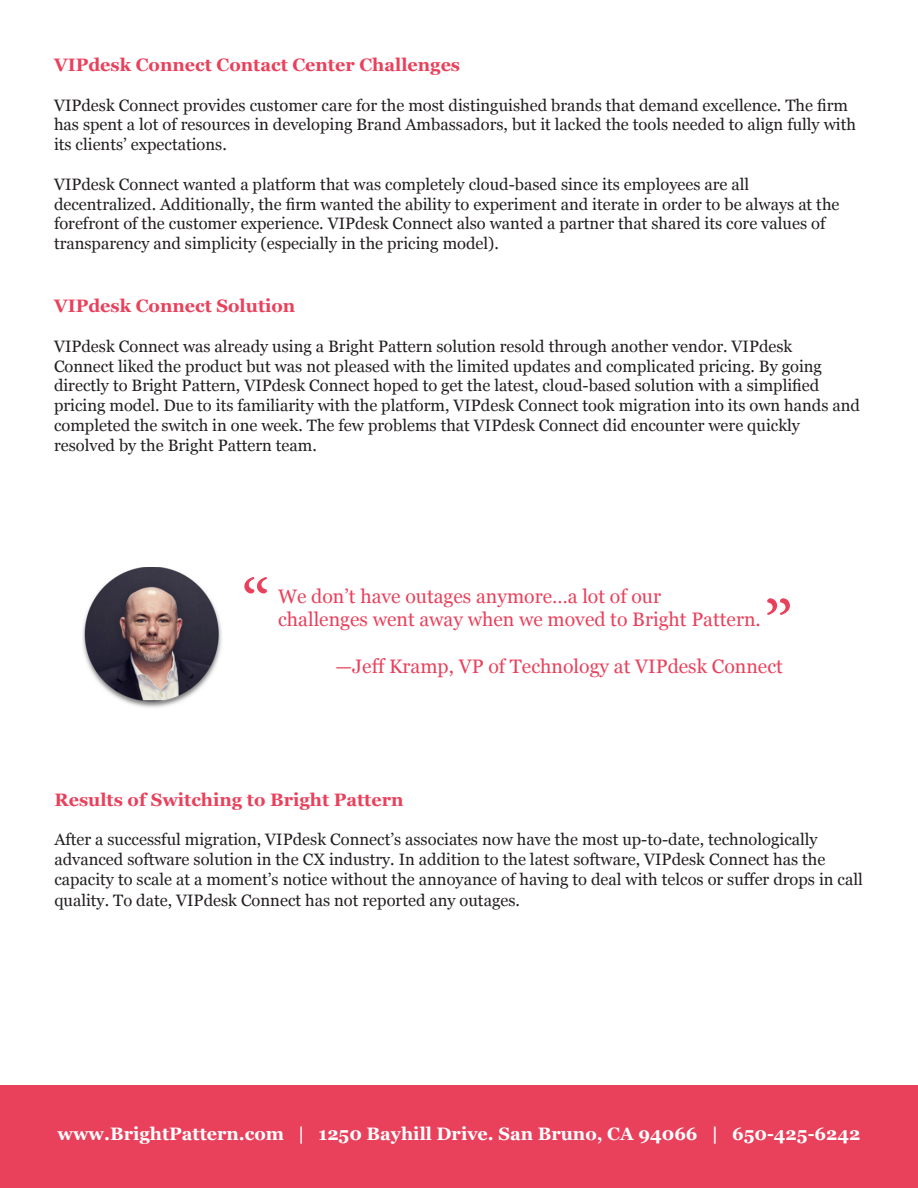
<style>
.page{position:relative;width:918px;height:1188px;background:#fff}
.page>*{position:absolute;margin:0;border:0;box-sizing:border-box;transform-origin:0 0}
.t1{font:72px "Minion Pro";color:#e9405c}
.t2{font:19.5px "Georgia";color:#e9415c}
.t3{font:700 18px "Georgia";color:#e9415c}
.t4{font:700 18px "Georgia";color:#fff}
.t5{font:16.5px/19.8px "Georgia";color:#231f20}
</style>
<div class="page">
<img style="left:83px;top:568px;width:139px;height:140px">
<div style="left:0;top:1085px;width:918px;height:103px;background:#e9405c"></div>
<p class="t3" style="left:54px;top:51px;width:408px">VIPdesk Connect Contact Center Challenges</p>
<p class="t5" style="left:54px;top:94px;width:804px">VIPdesk Connect provides customer care for the most distinguished brands that demand excellence. The firm has spent a lot of resources in developing Brand Ambassadors, but it lacked the tools needed to align fully with its clients’ expectations.</p>
<p class="t5" style="left:54px;top:174px;width:697px">VIPdesk Connect wanted a platform that was completely cloud-based since its employees are all</p>
<p class="t5" style="left:54px;top:193px;width:787px">decentralized. Additionally, the firm wanted the ability to experiment and iterate in order to be always at the forefront of the customer experience. VIPdesk Connect also wanted a partner that shared its core values of transparency and simplicity (especially in the pricing model).</p>
<p class="t3" style="left:54px;top:292px;width:243px">VIPdesk Connect Solution</p>
<p class="t5" style="left:54px;top:336px;width:740px">VIPdesk Connect was already using a Bright Pattern solution resold through another vendor. VIPdesk</p>
<p class="t5" style="left:54px;top:355px;width:770px">Connect liked the product but was not pleased with the limited updates and complicated pricing. By going</p>
<p class="t5" style="left:54px;top:375px;width:808px">directly to Bright Pattern, VIPdesk Connect hoped to get the latest, cloud-based solution with a simplified pricing model. Due to its familiarity with the platform, VIPdesk Connect took migration into its own hands and completed the switch in one week. The few problems that VIPdesk Connect did encounter were quickly</p>
<p class="t5" style="left:54px;top:435px;width:264px">resolved by the Bright Pattern team.</p>
<p class="t1" style="left:241px;top:557px;width:30px">“</p>
<p class="t2" style="left:278px;top:582px;width:385px">We don’t have outages anymore…a lot of our</p>
<p class="t2" style="left:278px;top:605px;width:484px">challenges went away when we moved to Bright Pattern.</p>
<p class="t2" style="left:336px;top:652px;width:449px">—Jeff Kramp, VP of Technology at VIPdesk Connect</p>
<p class="t1" style="left:764px;top:578px;width:30px">”</p>
<p class="t3" style="left:54px;top:786px;width:351px">Results of Switching to Bright Pattern</p>
<p class="t5" style="left:54px;top:829px;width:765px">After a successful migration, VIPdesk Connect’s associates now have the most up-to-date, technologically</p>
<p class="t5" style="left:54px;top:849px;width:773px">advanced software solution in the CX industry. In addition to the latest software, VIPdesk Connect has the</p>
<p class="t5" style="left:54px;top:868px;width:810px;line-height:21.6px">capacity to scale at a moment’s notice without the annoyance of having to deal with telcos or suffer drops in call quality. To date, VIPdesk Connect has not reported any outages.</p>
<p class="t4" style="left:58px;top:1120px;width:804px">www.BrightPattern.com | 1250 Bayhill Drive. San Bruno, CA 94066 | 650-425-6242</p>
</div>
